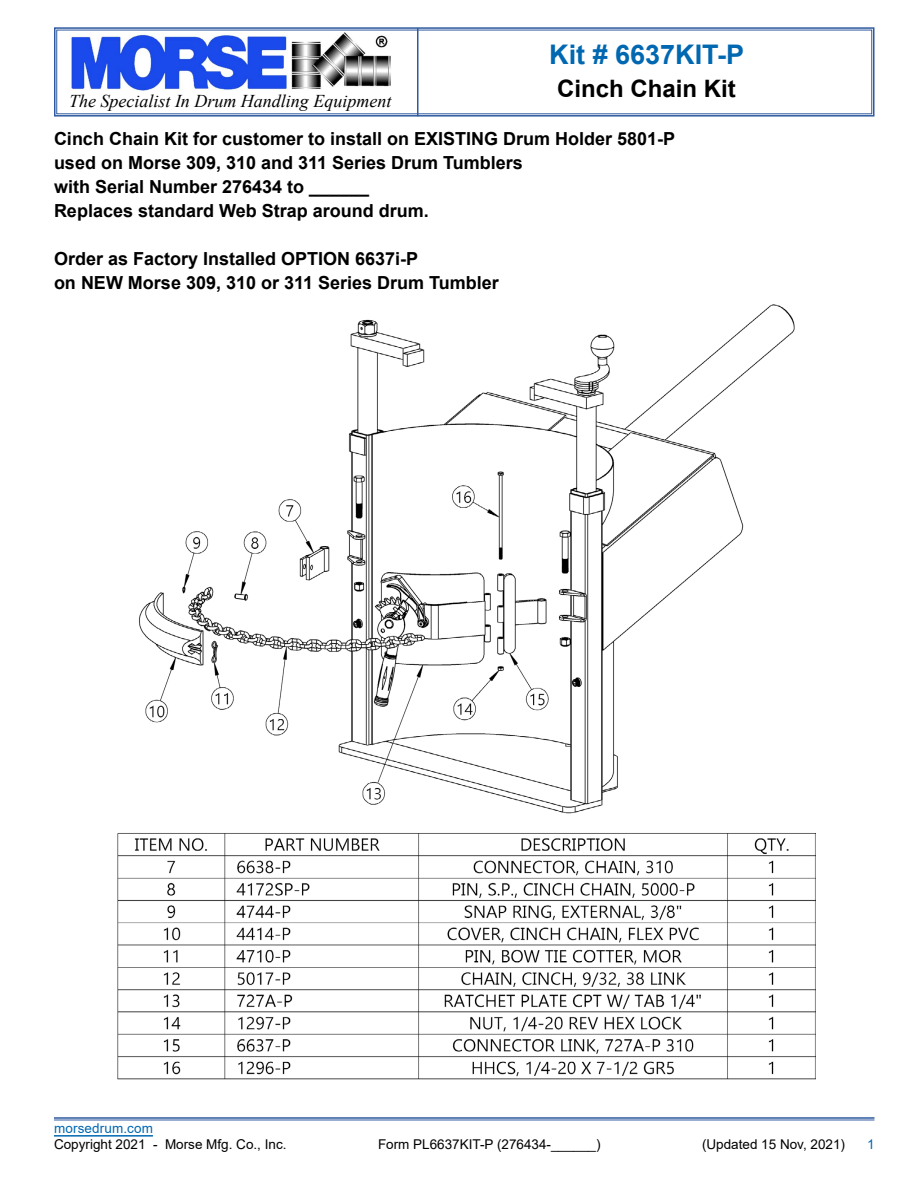
<style>
.page{position:relative;width:918px;height:1188px;background:#fff}
.page>*{position:absolute;margin:0;border:0;box-sizing:border-box;transform-origin:0 0}
.t1{font:700 27px "Arial";color:#0067b1}
.t2{font:700 24px "Arial";color:#000}
.t3{font:700 18px/24px "Arial";color:#000}
.t4{font:italic 18px "Times New Roman";color:#000}
.t5{font:13.5px "Arial";color:#000}
.t6{font:13.5px "Arial";letter-spacing:.01em;color:#0067b1}
</style>
<div class="page">
<svg style="left:54px;top:27px;width:821px;height:90px"></svg>
<hr style="left:417px;top:28px;width:1px;height:88px;background:#2f5a9f">
<hr style="left:54px;top:1135px;width:99px;height:2px;background:#0067b1">
<hr style="left:54px;top:1117px;width:820px;height:2px;background:#2f5a9f">
<hr style="left:54px;top:1120px;width:820px;height:1px;background:#2f5a9f">
<img style="left:117px;top:304px;width:699px;height:776px">
<p class="t4" style="left:69px;top:89px;width:324px">The Specialist In Drum Handling Equipment</p>
<h1 class="t1" style="left:549px;top:36px;width:197px">Kit # 6637KIT-P</h1>
<h2 class="t2" style="left:557px;top:72px;width:180px">Cinch Chain Kit</h2>
<p class="t3" style="left:54px;top:127px;width:623px">Cinch Chain Kit for customer to install on EXISTING Drum Holder 5801-P used on Morse 309, 310 and 311 Series Drum Tumblers<br>with Serial Number 276434 to ______<br>Replaces standard Web Strap around drum.</p>
<p class="t3" style="left:54px;top:247px;width:446px">Order as Factory Installed OPTION 6637i-P<br>on NEW Morse 309, 310 or 311 Series Drum Tumbler</p>
<p class="t6" style="left:54px;top:1119px;width:100px">morsedrum.com</p>
<p class="t5" style="left:54px;top:1135px;width:234px">Copyright 2021 - Morse Mfg. Co., Inc.</p>
<p class="t5" style="left:378px;top:1135px;width:224px">Form PL6637KIT-P (276434-______)</p>
<p class="t5" style="left:702px;top:1135px;width:145px">(Updated 15 Nov, 2021)</p>
<p class="t6" style="left:867px;top:1135px;width:9px">1</p>
</div>
